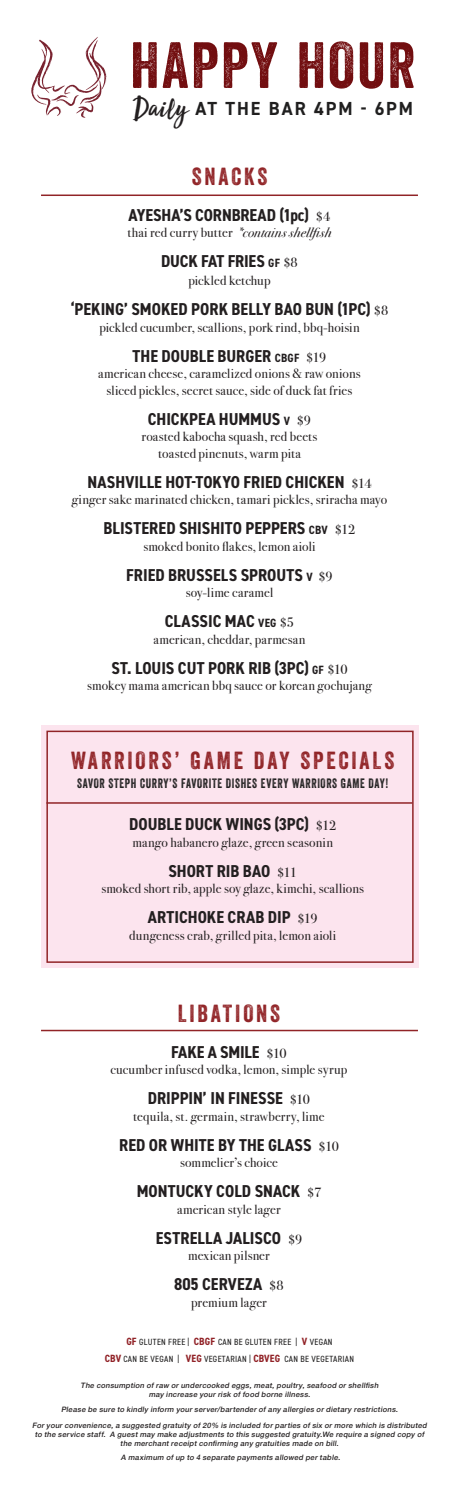
<style>
.page{position:relative;width:459px;height:1485px;background:#fff}
.page>*{position:absolute;margin:0;border:0;box-sizing:border-box;transform-origin:0 0}
.Date{font:63.15px "Veneer";letter-spacing:.035em;color:#720e10}
.t1{font:30px "Sun Valley";letter-spacing:.035em;color:#231f20}
.t2{font:24px "Veneer";letter-spacing:.115em;color:#912427}
.t3{font:700 18.9px "DIN2014";letter-spacing:.115em;color:#201f1f;scale:.95 1}
.t4{font:700 condensed 17.25px "DIN2014";color:#231f20}
.t5{font:13.5px "Bodoni Svty Two ITCTT";letter-spacing:.01em;color:#231f20}
.t6{font:13.2px "Veneer";letter-spacing:.055em;color:#201f1f;scale:.91 1}
.t7{font:condensed 9px "DIN2014";letter-spacing:.035em;color:#201f1f}
.Stacked_Plate_Listing{font:italic 500 7.5px/9px "Helvetica Neue";color:#231f20;text-align:center}
.s1{font-family:"Bodoni Svty Two ITCTT";font-weight:400;font-stretch:normal;font-size:13.5px}
.s2{font-style:italic}
.s3{font-size:12px}
.s4{font-weight:700;font-size:10.5px;color:#912227}
</style>
<div class="page">
<svg style="left:31px;top:37px;width:75px;height:81px"></svg>
<hr style="left:41px;top:195px;width:377px;height:1px;background:#912427">
<hr style="left:41px;top:1030px;width:377px;height:1px;background:#912427">
<div style="left:41px;top:725px;width:378px;height:243px;background:#fce4ee"></div>
<div style="left:46px;top:731px;width:368px;height:232px;border:2px solid #912427"></div>
<hr style="left:46px;top:802px;width:367px;height:2px;background:#912427">
<p class="Date" style="left:130px;top:27px;width:287px">HAPPY HOUR</p>
<p class="t3" style="left:196px;top:96px;width:231px">AT THE BAR 4PM - 6PM</p>
<p class="t1" style="left:134px;top:83px;width:54px">Daily</p>
<p class="t2" style="left:192px;top:162px;width:77px">SNACKS</p>
<p class="t4" style="left:129px;top:203px;width:203px">AYESHA’S CORNBREAD (1pc) <span class="s1">$4</span></p>
<p class="t5" style="left:127px;top:222px;width:206px">thai red curry butter <span class="s2">*contains shellfish</span></p>
<p class="t4" style="left:161px;top:250px;width:138px">DUCK FAT FRIES <span class="s3">GF</span> <span class="s1">$8</span></p>
<p class="t5" style="left:188px;top:270px;width:84px">pickled ketchup</p>
<p class="t4" style="left:71px;top:298px;width:319px">‘PEKING’ SMOKED PORK BELLY BAO BUN (1PC) <span class="s1">$8</span></p>
<p class="t5" style="left:99px;top:316px;width:262px">pickled cucumber, scallions, pork rind, bbq-hoisin</p>
<p class="t4" style="left:133px;top:344px;width:195px">THE DOUBLE BURGER <span class="s3">CBGF</span> <span class="s1">$19</span></p>
<p class="t5" style="left:98px;top:363px;width:264px">american cheese, caramelized onions &amp; raw onions</p>
<p class="t5" style="left:107px;top:379px;width:247px">sliced pickles, secret sauce, side of duck fat fries</p>
<p class="t4" style="left:148px;top:407px;width:165px">CHICKPEA HUMMUS <span class="s3">V</span> <span class="s1">$9</span></p>
<p class="t5" style="left:142px;top:426px;width:177px">roasted kabocha squash, red beets</p>
<p class="t5" style="left:158px;top:442px;width:144px">toasted pinenuts, warm pita</p>
<p class="t4" style="left:88px;top:470px;width:286px">NASHVILLE HOT-TOKYO FRIED CHICKEN <span class="s1">$14</span></p>
<p class="t5" style="left:72px;top:489px;width:317px">ginger sake marinated chicken, tamari pickles, sriracha mayo</p>
<p class="t4" style="left:104px;top:517px;width:253px">BLISTERED SHISHITO PEPPERS <span class="s3">CBV</span> <span class="s1">$12</span></p>
<p class="t5" style="left:143px;top:535px;width:174px">smoked bonito flakes, lemon aioli</p>
<p class="t4" style="left:126px;top:563px;width:208px">FRIED BRUSSELS SPROUTS <span class="s3">V</span> <span class="s1">$9</span></p>
<p class="t5" style="left:186px;top:582px;width:89px">soy-lime caramel</p>
<p class="t4" style="left:165px;top:610px;width:131px">CLASSIC MAC <span class="s3">VEG</span> <span class="s1">$5</span></p>
<p class="t5" style="left:154px;top:628px;width:153px">american, cheddar, parmesan</p>
<p class="t4" style="left:111px;top:656px;width:238px">ST. LOUIS CUT PORK RIB (3PC) <span class="s3">GF</span> <span class="s1">$10</span></p>
<p class="t5" style="left:87px;top:675px;width:286px">smokey mama american bbq sauce or korean gochujang</p>
<p class="t2" style="left:71px;top:745px;width:325px">WARRIORS’ GAME DAY SPECIALS</p>
<p class="t6" style="left:77px;top:775px;width:344px">SAVOR STEPH CURRY’S FAVORITE DISHES EVERY WARRIORS GAME DAY!</p>
<p class="t4" style="left:129px;top:813px;width:209px">DOUBLE DUCK WINGS (3PC) <span class="s1">$12</span></p>
<p class="t5" style="left:133px;top:831px;width:202px">mango habanero glaze, green seasonin</p>
<p class="t4" style="left:168px;top:859px;width:130px">SHORT RIB BAO <span class="s1">$11</span></p>
<p class="t5" style="left:101px;top:878px;width:264px">smoked short rib, apple soy glaze, kimchi, scallions</p>
<p class="t4" style="left:148px;top:906px;width:171px">ARTICHOKE CRAB DIP <span class="s1">$19</span></p>
<p class="t5" style="left:129px;top:924px;width:208px">dungeness crab, grilled pita, lemon aioli</p>
<p class="t2" style="left:178px;top:998px;width:104px">LIBATIONS</p>
<p class="t4" style="left:171px;top:1040px;width:117px">FAKE A SMILE <span class="s1">$10</span></p>
<p class="t5" style="left:110px;top:1058px;width:239px">cucumber infused vodka, lemon, simple syrup</p>
<p class="t4" style="left:148px;top:1087px;width:164px">DRIPPIN’ IN FINESSE <span class="s1">$10</span></p>
<p class="t5" style="left:133px;top:1105px;width:193px">tequila, st. germain, strawberry, lime</p>
<p class="t4" style="left:119px;top:1133px;width:221px">RED OR WHITE BY THE GLASS <span class="s1">$10</span></p>
<p class="t5" style="left:180px;top:1151px;width:99px">sommelier’s choice</p>
<p class="t4" style="left:137px;top:1180px;width:186px">MONTUCKY COLD SNACK <span class="s1">$7</span></p>
<p class="t5" style="left:177px;top:1198px;width:105px">american style lager</p>
<p class="t4" style="left:156px;top:1226px;width:148px">ESTRELLA JALISCO <span class="s1">$9</span></p>
<p class="t5" style="left:188px;top:1244px;width:83px">mexican pilsner</p>
<p class="t4" style="left:174px;top:1273px;width:111px">805 CERVEZA <span class="s1">$8</span></p>
<p class="t5" style="left:191px;top:1291px;width:77px">premium lager</p>
<p class="t7" style="left:126px;top:1335px;width:208px"><span class="s4">GF</span> GLUTEN FREE | <span class="s4">CBGF</span> CAN BE GLUTEN FREE | <span class="s4">V</span> VEGAN</p>
<p class="t7" style="left:105px;top:1353px;width:251px"><span class="s4">CBV</span> CAN BE VEGAN | <span class="s4">VEG</span> VEGETARIAN | <span class="s4">CBVEG</span> CAN BE VEGETARIAN</p>
<p class="Stacked_Plate_Listing" style="left:81px;top:1380px;width:301px">The consumption ofraw orundercooked eggs,meat,poultry,seafood orshellfish may increase yourrisk offood borne illness.</p>
<p class="Stacked_Plate_Listing" style="left:61px;top:1405px;width:340px">Please be sure to kindly inform yourserver/bartenderofany allergies ordietary restrictions.</p>
<p class="Stacked_Plate_Listing" style="left:32px;top:1420px;width:398px">Foryourconvenience,a suggested gratuity of20% is included forparties ofsix ormore which is distributed to the service staff. A guestmay make adjustments to this suggested gratuity.We require a signed copy of the merchantreceiptconfirming any gratuities made on bill.</p>
<p class="Stacked_Plate_Listing" style="left:121px;top:1452px;width:223px">A maximum ofup to 4 separate payments allowed pertable.</p>
</div>
